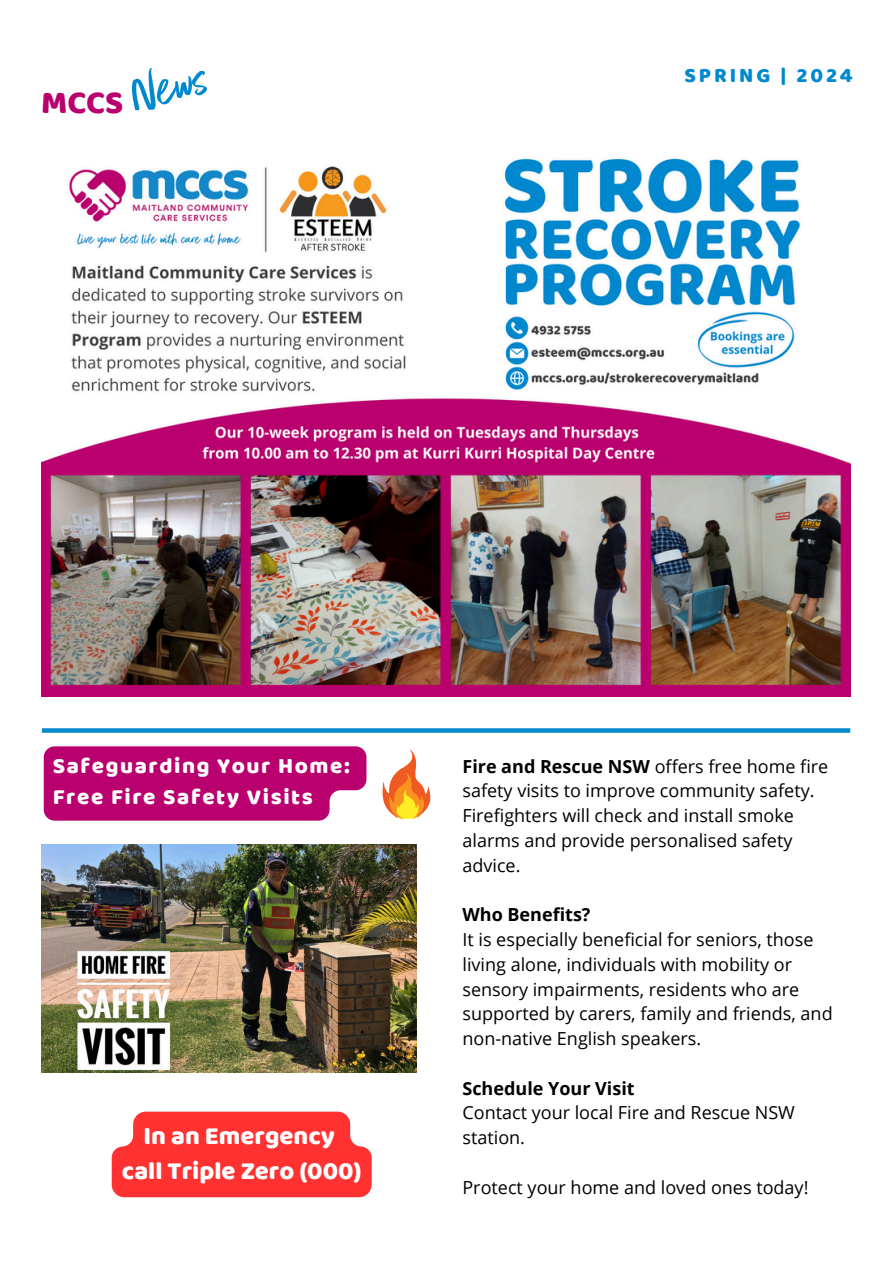
<style>
.page{position:relative;width:894px;height:1264px;background:#fff}
.page>*{position:absolute;margin:0;border:0;box-sizing:border-box;transform-origin:0 0}
.t1{font:60px "Better Times";color:#0089cf}
.t2{font:33px "Baloo";color:#ba006f}
.t3{font:25.5px/34.8px "Baloo";color:#fff;text-align:center}
.t4{font:22.5px/30.3px "Baloo";letter-spacing:.07em;color:#fff}
.t5{font:21px "Baloo";letter-spacing:.14em;color:#0089cf}
.t6{font:18px/24.8px "Open Sans";color:#000}
.t7{font:700 18px "Open Sans";color:#000}
.s1{font-weight:700}
</style>
<div class="page">
<img style="left:41px;top:158px;width:809px;height:538px">
<div style="left:44px;top:746px;width:322px;height:74px;background:#ba006f"></div>
<svg style="left:42px;top:728px;width:808px;height:4px;background:#1090d2"></svg>
<svg style="left:382px;top:749px;width:48px;height:70px"></svg>
<img style="left:41px;top:844px;width:375px;height:228px">
<svg style="left:112px;top:1111px;width:259px;height:86px;background:#ff4141"></svg>
<p class="t1" style="left:124px;top:62px;width:81px;rotate:-12deg">News</p>
<h4 class="t2" style="left:41px;top:82px;width:84px">MCCS</h4>
<h2 class="t5" style="left:684px;top:63px;width:170px">SPRING | 2024</h2>
<h5 class="t4" style="left:53px;top:750px;width:298px">Safeguarding Your Home:<br>Free Fire Safety Visits</h5>
<p class="t6" style="left:462px;top:753px;width:367px"><span class="s1">Fire and Rescue NSW</span> offers free home fire safety visits to improve community safety.<br>Firefighters will check and install smoke alarms and provide personalised safety advice.</p>
<p class="t7" style="left:462px;top:902px;width:129px">Who Benefits?</p>
<h3 class="t6" style="left:462px;top:926px;width:371px">It is especially beneficial for seniors, those living alone, individuals with mobility or sensory impairments, residents who are supported by carers, family and friends, and non-native English speakers.</h3>
<p class="t7" style="left:462px;top:1075px;width:174px">Schedule Your Visit</p>
<p class="t6" style="left:462px;top:1099px;width:334px">Contact your local Fire and Rescue NSW station.</p>
<p class="t6" style="left:462px;top:1174px;width:347px">Protect your home and loved ones today!</p>
<p class="t3" style="left:122px;top:1117px;width:241px">In an Emergency<br>call Triple Zero (000)</p>
</div>
